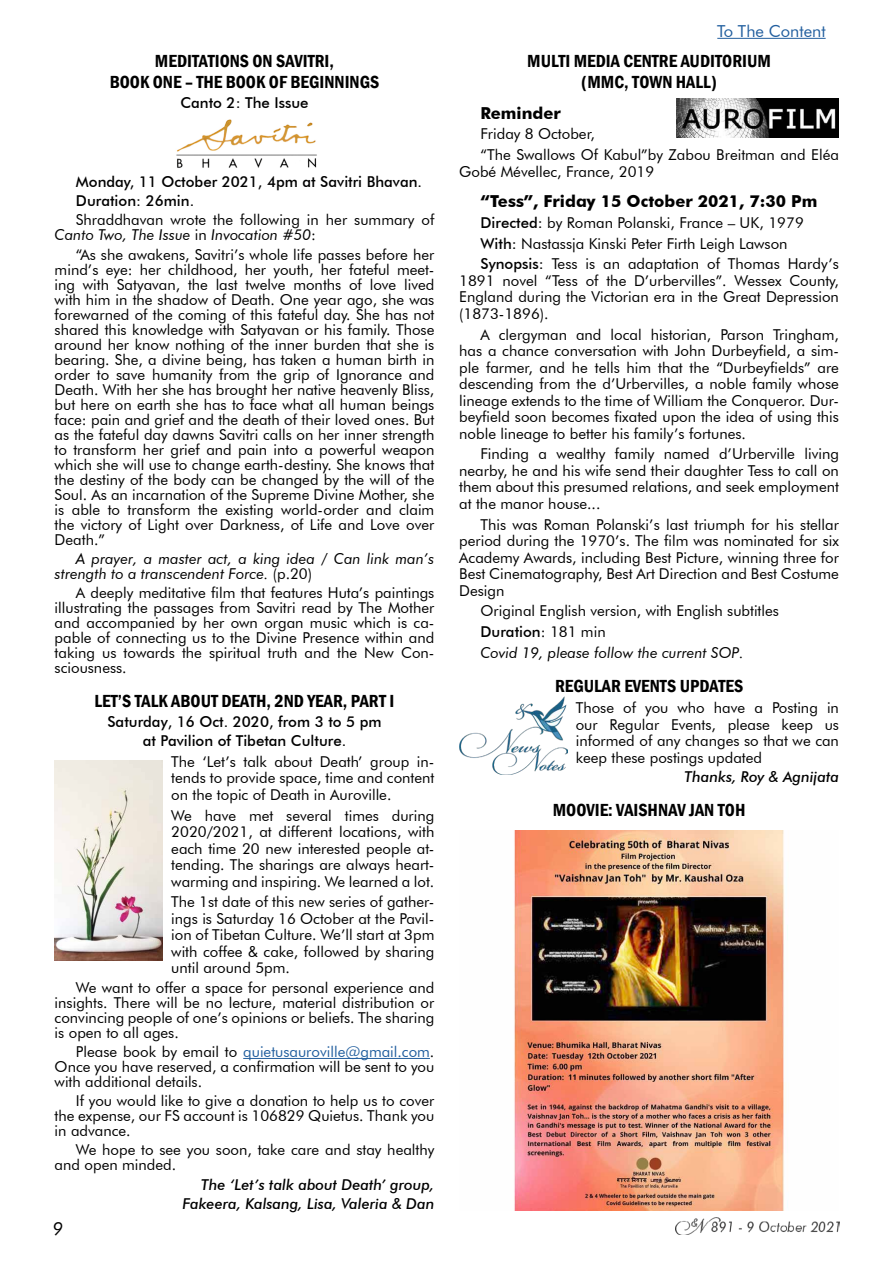
<style>
.page{position:relative;width:893px;height:1263px;background:#fff}
.page>*{position:absolute;margin:0;border:0;box-sizing:border-box;transform-origin:0 0}
.t1{font:600 condensed 18px/21.6px "Franklin Gothic";color:#000;text-align:center}
.t2{font:italic 18px "Futura BT";color:#000}
.t3{font:700 16.5px "Futura BT";color:#000}
.t4{font:16.5px "Futura BT";color:#215e9e}
.t5{font:15px/15px "Futura BT";color:#000;text-align:justify}
.t6{font:500 15px/19.2px "Futura BT";color:#000}
.t7{font:italic 500 15px/19.2px "Futura BT";color:#000;text-align:right}
.t8{font:italic 15px/15px "Futura BT";color:#000}
.s1{font-style:italic}
.s2{font-style:normal}
.s3{color:#215e9e}
.s4{font-weight:500}
</style>
<div class="page">
<img style="left:676px;top:1217px;width:163px;height:17px">
<hr style="left:717px;top:38px;width:109px;height:1px;background:#215e9e">
<hr style="left:243px;top:1058px;width:187px;height:1px;background:#215e9e">
<img style="left:176px;top:119px;width:141px;height:49px">
<img style="left:55px;top:761px;width:108px;height:199px">
<img style="left:676px;top:99px;width:162px;height:38px">
<img style="left:459px;top:697px;width:108px;height:77px">
<img style="left:514px;top:831px;width:272px;height:379px">
<p class="t1" style="left:110px;top:50px;width:271px">MEDITATIONS ON SAVITRI,<br>BOOK ONE – THE BOOK OF BEGINNINGS</p>
<p class="t6" style="left:180px;top:92px;width:130px">Canto 2: The Issue</p>
<p class="t6" style="left:76px;top:172px;width:348px">Monday, 11 October 2021, 4pm at Savitri Bhavan.<br>Duration: 26min.</p>
<p class="t5" style="left:55px;top:212px;width:381px;text-indent:21px">Shraddhavan wrote the following in her summary of<br><span class="s1">Canto Two, The Issue</span> in <span class="s1">Invocation #50</span>:</p>
<p class="t5" style="left:55px;top:247px;width:381px;text-indent:21px">“As she awakens, Savitri’s whole life passes before her mind’s eye: her childhood, her youth, her fateful meet&shy;ing with Satyavan, the last twelve months of love lived with him in the shadow of Death. One year ago, she was forewarned of the coming of this fateful day. She has not shared this knowledge with Satyavan or his family. Those around her know nothing of the inner burden that she is bearing. She, a divine being, has taken a human birth in order to save humanity from the grip of Ignorance and Death. With her she has brought her native heavenly Bliss, but here on earth she has to face what all human beings face: pain and grief and the death of their loved ones. But as the fateful day dawns Savitri calls on her inner strength to transform her grief and pain into a powerful weapon which she will use to change earth-destiny. She knows that the destiny of the body can be changed by the will of the Soul. As an incarnation of the Supreme Divine Mother, she is able to transform the existing world-order and claim the victory of Light over Darkness, of Life and Love over Death.”</p>
<p class="t8" style="left:55px;top:551px;width:381px;text-indent:21px">A prayer, a master act, a king idea / Can link man’s strength to a transcendent Force. <span class="s2">(p.20)</span></p>
<p class="t5" style="left:55px;top:585px;width:381px;text-indent:21px">A deeply meditative film that features Huta’s paintings illustrating the passages from Savitri read by The Mother and accompanied by her own organ music which is ca&shy;pable of connecting us to the Divine Presence within and taking us towards the spiritual truth and the New Con&shy;sciousness.</p>
<p class="t1" style="left:95px;top:690px;width:301px">LET’S TALK ABOUT DEATH, 2ND YEAR, PART I</p>
<p class="t6" style="left:107px;top:712px;width:276px;text-align:center">Saturday, 16 Oct. 2020, from 3 to 5 pm at Pavilion of Tibetan Culture.</p>
<p class="t5" style="left:171px;top:753px;width:265px;line-height:16.5px">The ‘Let’s talk about Death’ group in&shy;tends to provide space, time and content on the topic of Death in Auroville.</p>
<p class="t5" style="left:171px;top:807px;width:265px;line-height:16.5px">We have met several times during 2020/2021, at different locations, with each time 20 new interested people at&shy;tending. The sharings are always heart&shy;warming and inspiring. We learned a lot.</p>
<p class="t5" style="left:171px;top:893px;width:265px;line-height:16.5px">The 1st date of this new series of gather&shy;ings is Saturday 16 October at the Pavil&shy;ion of Tibetan Culture. We’ll start at 3pm with coffee &amp; cake, followed by sharing until around 5pm.</p>
<p class="t5" style="left:55px;top:979px;width:381px;text-indent:21px">We want to offer a space for personal experience and insights. There will be no lecture, material distribution or convincing people of one’s opinions or beliefs. The sharing is open to all ages.</p>
<p class="t5" style="left:55px;top:1044px;width:381px;text-indent:21px">Please book by email to <span class="s3">quietusauroville@gmail.com</span>.<br>Once you have reserved, a confirmation will be sent to you with additional details.</p>
<p class="t5" style="left:55px;top:1093px;width:381px;text-indent:21px">If you would like to give a donation to help us to cover the expense, our FS account is 106829 Quietus. Thank you in advance.</p>
<p class="t5" style="left:55px;top:1142px;width:381px;text-indent:21px">We hope to see you soon, take care and stay healthy and open minded.</p>
<p class="t7" style="left:182px;top:1174px;width:253px">The ‘Let’s talk about Death’ group,<br>Fakeera, Kalsang, Lisa, Valeria &amp; Dan</p>
<p class="t2" style="left:53px;top:1217px;width:12px">9</p>
<p class="t4" style="left:717px;top:21px;width:110px">To The Content</p>
<p class="t1" style="left:527px;top:50px;width:245px">MULTI MEDIA CENTRE AUDITORIUM (MMC, TOWN HALL)</p>
<p class="t3" style="left:480px;top:103px;width:82px">Reminder</p>
<p class="t5" style="left:480px;top:124px;width:360px;line-height:20.7px">Friday 8 October,<br>“The Swallows Of Kabul”by Zabou Breitman and Eléa</p>
<p class="t5" style="left:459px;top:164px;width:196px">Gobé Mévellec, France, 2019</p>
<p class="t3" style="left:480px;top:191px;width:338px">“Tess”, Friday 15 October 2021, 7:30 Pm</p>
<p class="t5" style="left:480px;top:212px;width:360px;line-height:20.7px;text-align:left"><span class="s4">Directed:</span> by Roman Polanski, France – UK, 1979<br><span class="s4">With:</span> Nastassja Kinski Peter Firth Leigh Lawson<br><span class="s4">Synopsis:</span> Tess is an adaptation of Thomas Hardy’s</p>
<p class="t5" style="left:459px;top:272px;width:381px;line-height:16.5px">1891 novel “Tess of the D’urbervilles”. Wessex County, England during the Victorian era in the Great Depression (1873-1896).</p>
<p class="t5" style="left:459px;top:326px;width:381px;line-height:16.5px;text-indent:21px">A clergyman and local historian, Parson Tringham, has a chance conversation with John Durbeyfield, a sim&shy;ple farmer, and he tells him that the “Durbeyfields” are descending from the d’Urbervilles, a noble family whose lineage extends to the time of William the Conqueror. Dur&shy;beyfield soon becomes fixated upon the idea of using this noble lineage to better his family’s fortunes.</p>
<p class="t5" style="left:459px;top:446px;width:381px;line-height:16.5px;text-indent:21px">Finding a wealthy family named d’Urberville living nearby, he and his wife send their daughter Tess to call on them about this presumed relations, and seek employment at the manor house...</p>
<p class="t5" style="left:459px;top:516px;width:381px;line-height:16.5px;text-indent:21px">This was Roman Polanski’s last triumph for his stellar period during the 1970’s. The film was nominated for six Academy Awards, including Best Picture, winning three for Best Cinematography, Best Art Direction and Best Costume Design</p>
<p class="t5" style="left:480px;top:600px;width:300px;line-height:20.7px;text-align:left">Original English version, with English subtitles<br><span class="s4">Duration</span>: 181 min<br><span class="s1">Covid 19, please follow the current SOP.</span></p>
<p class="t1" style="left:555px;top:675px;width:190px">REGULAR EVENTS UPDATES</p>
<p class="t5" style="left:576px;top:699px;width:265px;line-height:16.5px">Those of you who have a Posting in our Regular Events, please keep us informed of any changes so that we can keep these postings updated</p>
<p class="t7" style="left:685px;top:767px;width:156px">Thanks, Roy &amp; Agnijata</p>
<p class="t1" style="left:553px;top:799px;width:194px">MOOVIE: VAISHNAV JAN TOH</p>
</div>
